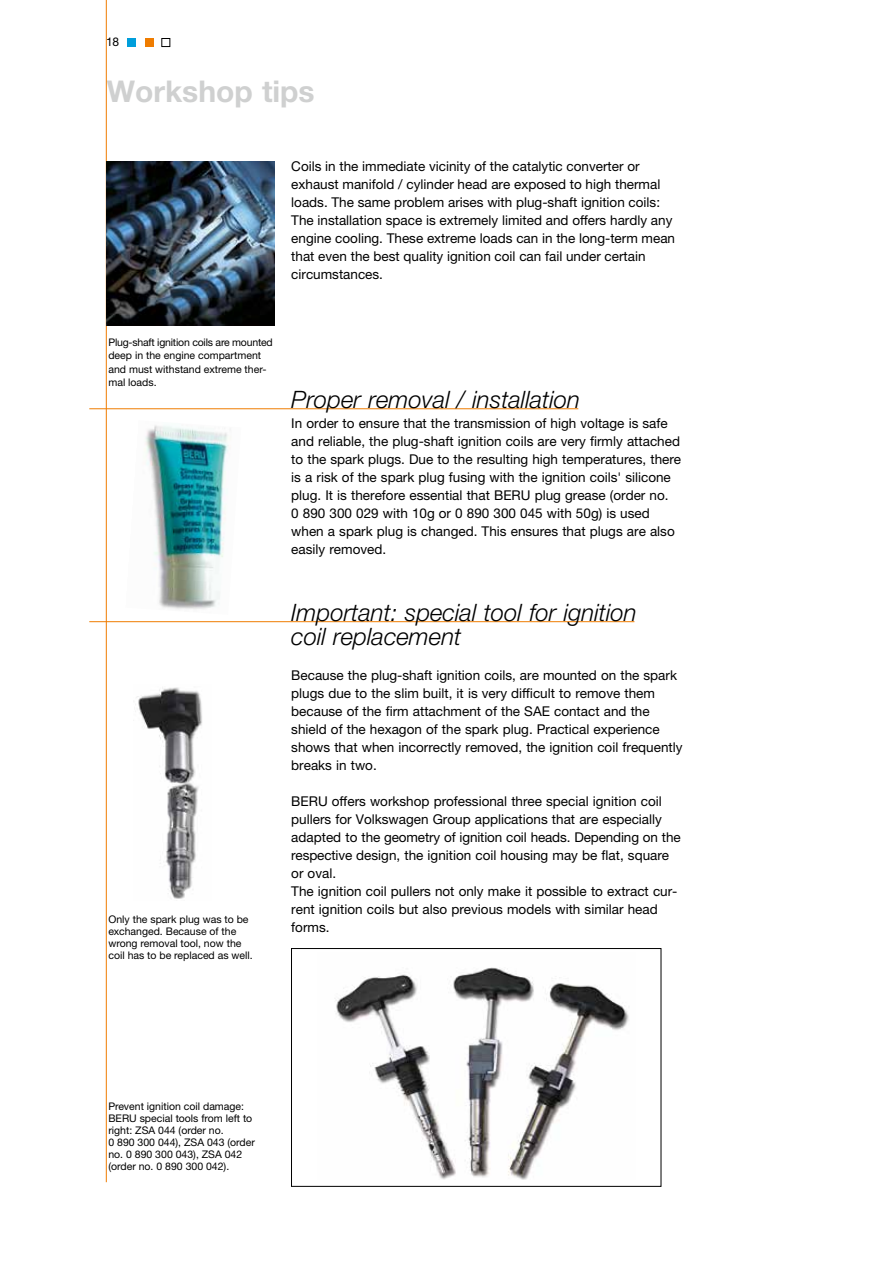
<style>
.page{position:relative;width:893px;height:1263px;background:#fff}
.page>*{position:absolute;margin:0;border:0;box-sizing:border-box;transform-origin:0 0}
.t1{font:700 30px "Helvetica Neue LTW1 G";color:#cfd0d0}
.t2{font:italic 300 24px/24px "Helvetica Neue LTW1 G";color:#000}
.t3{font:13.5px/18px "Helvetica Neue LTW1 G";color:#000}
.t4{font:12px "Helvetica Neue LTW1 G";color:#000}
.t5{font:10.5px/12px "Helvetica Neue LTW1 G";color:#000}
</style>
<div class="page">
<div style="left:291px;top:948px;width:370px;height:238px;border:1px solid #000"></div>
<div style="left:128px;top:38px;width:8px;height:9px;background:#009edb"></div>
<div style="left:145px;top:38px;width:8px;height:9px;background:#ef7c00"></div>
<div style="left:162px;top:38px;width:8px;height:9px;border:1px solid #000"></div>
<hr style="left:106px;top:0;width:1px;height:1182px;background:#ef7c00">
<img style="left:106px;top:162px;width:168px;height:164px">
<hr style="left:89px;top:408px;width:489px;height:1px;background:#ef7c00">
<hr style="left:89px;top:621px;width:545px;height:1px;background:#ef7c00">
<img style="left:336px;top:967px;width:293px;height:213px">
<img style="left:136px;top:687px;width:66px;height:212px">
<img style="left:145px;top:425px;width:83px;height:185px">
<p class="t4" style="left:106px;top:34px;width:14px">18</p>
<h1 class="t1" style="left:107px;top:73px;width:210px">Workshop tips</h1>
<p class="t3" style="left:291px;top:157px;width:385px">Coils in the immediate vicinity of the catalytic converter or exhaust manifold / cylinder head are exposed to high thermal loads. The same problem arises with plug-shaft ignition coils:<br>The installation space is extremely limited and offers hardly any engine cooling. These extreme loads can in the long-term mean that even the best quality ignition coil can fail under certain circumstances.</p>
<p class="t5" style="left:108px;top:335px;width:166px;line-height:13.5px">Plug-shaft ignition coils are mounted deep in the engine compartment and must withstand extreme ther&shy;mal loads.</p>
<p class="t5" style="left:108px;top:913px;width:146px">Only the spark plug was to be exchanged. Because of the wrong removal tool, now the coil has to be replaced as well.</p>
<h2 class="t2" style="left:291px;top:387px;width:290px">Proper removal / installation</h2>
<p class="t3" style="left:291px;top:414px;width:391px">In order to ensure that the transmission of high voltage is safe and reliable, the plug-shaft ignition coils are very firmly attached to the spark plugs. Due to the resulting high temperatures, there is a risk of the spark plug fusing with the ignition coils' silicone plug. It is therefore essential that BERU plug grease (order no.<br>0 890 300 029 with 10g or 0 890 300 045 with 50g) is used when a spark plug is changed. This ensures that plugs are also easily removed.</p>
<h2 class="t2" style="left:291px;top:600px;width:347px">Important: special tool for ignition coil replacement</h2>
<p class="t3" style="left:291px;top:666px;width:393px">Because the plug-shaft ignition coils, are mounted on the spark plugs due to the slim built, it is very difficult to remove them because of the firm attachment of the SAE contact and the shield of the hexagon of the spark plug. Practical experience shows that when incorrectly removed, the ignition coil frequently breaks in two.</p>
<p class="t3" style="left:291px;top:792px;width:391px">BERU offers workshop professional three special ignition coil pullers for Volkswagen Group applications that are especially adapted to the geometry of ignition coil heads. Depending on the respective design, the ignition coil housing may be flat, square or oval.<br>The ignition coil pullers not only make it possible to extract cur&shy;rent ignition coils but also previous models with similar head forms.</p>
<p class="t5" style="left:108px;top:1101px;width:148px">Prevent ignition coil damage:<br>BERU special tools from left to right: ZSA 044 (order no.<br>0 890 300 044), ZSA 043 (order no. 0 890 300 043), ZSA 042 (order no. 0 890 300 042).</p>
</div>
